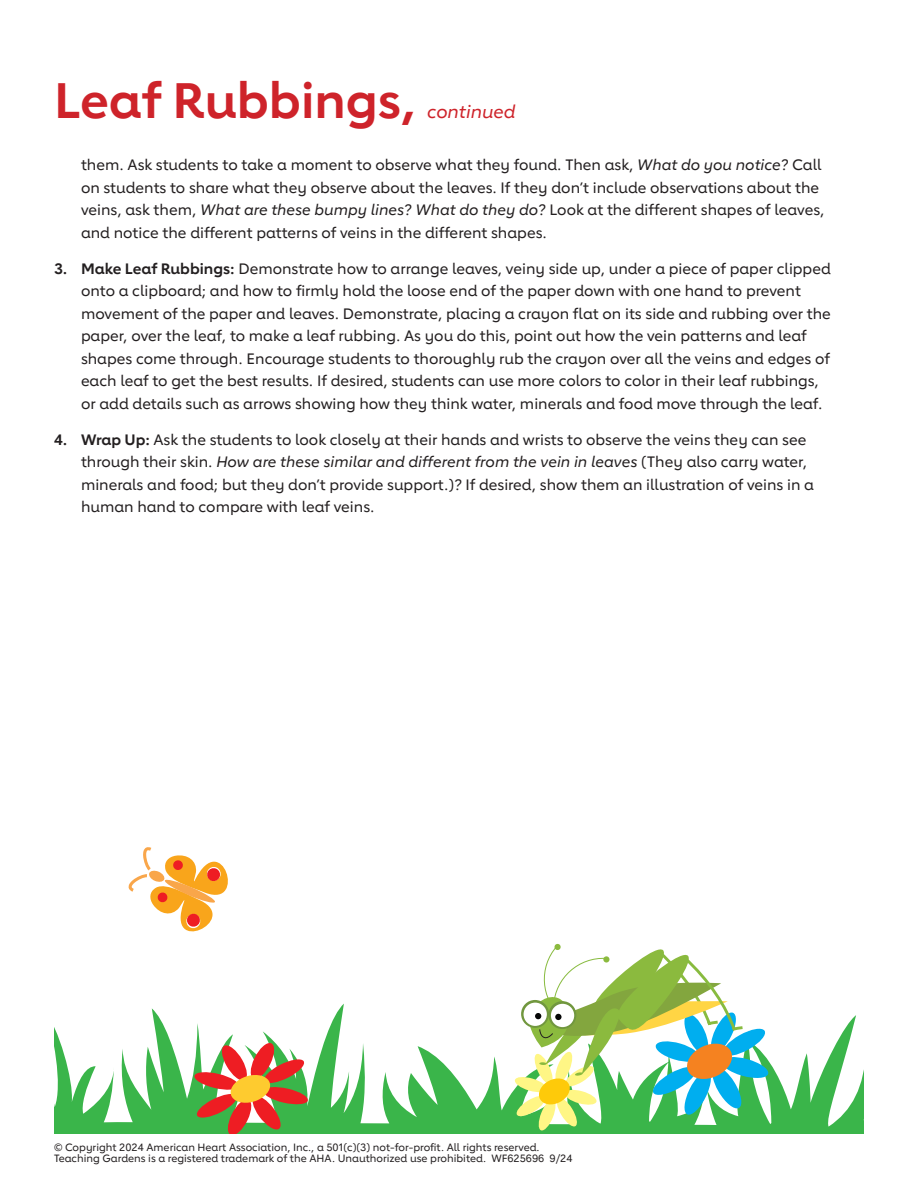
<style>
.page{position:relative;width:918px;height:1188px;background:#fff}
.page>*{position:absolute;margin:0;border:0;box-sizing:border-box;transform-origin:0 0}
.t1{font:700 49.5px "Lub Dub";color:#ce232a}
.t2{font:italic 500 18px "Lub Dub";color:#ce232a}
._06_numbers___P{font:500 15px/22.5px "Lub Dub";color:#231f20}
._50_copyright_med{font:500 10.5px/11.2px "Lub Dub";color:#231f20}
.s1{font-style:italic}
.s2{font-weight:700}
</style>
<div class="page">
<svg style="left:54px;top:1003px;width:810px;height:131px"></svg>
<svg style="left:193px;top:1042px;width:116px;height:92px"></svg>
<svg style="left:128px;top:847px;width:100px;height:85px"></svg>
<svg style="left:514px;top:944px;width:256px;height:188px"></svg>
<h1 class="t1" style="left:54px;top:71px;width:364px">Leaf Rubbings,</h1>
<p class="t2" style="left:427px;top:101px;width:90px">continued</p>
<p class="_06_numbers___P" style="left:81px;top:153px;width:745px">them. Ask students to take a moment to observe what they found. Then ask, <span class="s1">What do you notice?</span> Call on students to share what they observe about the leaves. If they don’t include observations about the veins, ask them, <span class="s1">What are these bumpy lines? What do they do?</span> Look at the different shapes of leaves, and notice the different patterns of veins in the different shapes.</p>
<p class="_06_numbers___P" style="left:81px;top:257px;width:751px;text-indent:-27px"><span class="s2">3. Make Leaf Rubbings:</span> Demonstrate how to arrange leaves, veiny side up, under a piece of paper clipped onto a clipboard; and how to firmly hold the loose end of the paper down with one hand to prevent movement of the paper and leaves. Demonstrate, placing a crayon flat on its side and rubbing over the paper, over the leaf, to make a leaf rubbing. As you do this, point out how the vein patterns and leaf shapes come through. Encourage students to thoroughly rub the crayon over all the veins and edges of each leaf to get the best results. If desired, students can use more colors to color in their leaf rubbings, or add details such as arrows showing how they think water, minerals and food move through the leaf.</p>
<p class="_06_numbers___P" style="left:81px;top:428px;width:735px;text-indent:-27px"><span class="s2">4. Wrap Up:</span> Ask the students to look closely at their hands and wrists to observe the veins they can see through their skin. <span class="s1">How are these similar and different from the vein in leaves</span> (They also carry water, minerals and food; but they don’t provide support.)<span class="s1">?</span> If desired, show them an illustration of veins in a human hand to compare with leaf veins.</p>
<p class="_50_copyright_med" style="left:54px;top:1142px;width:520px">© Copyright 2024 American Heart Association, Inc., a 501(c)(3) not-for-profit. All rights reserved.<br>Teaching Gardens is a registered trademark of the AHA. Unauthorized use prohibited. WF625696 9/24</p>
</div>
